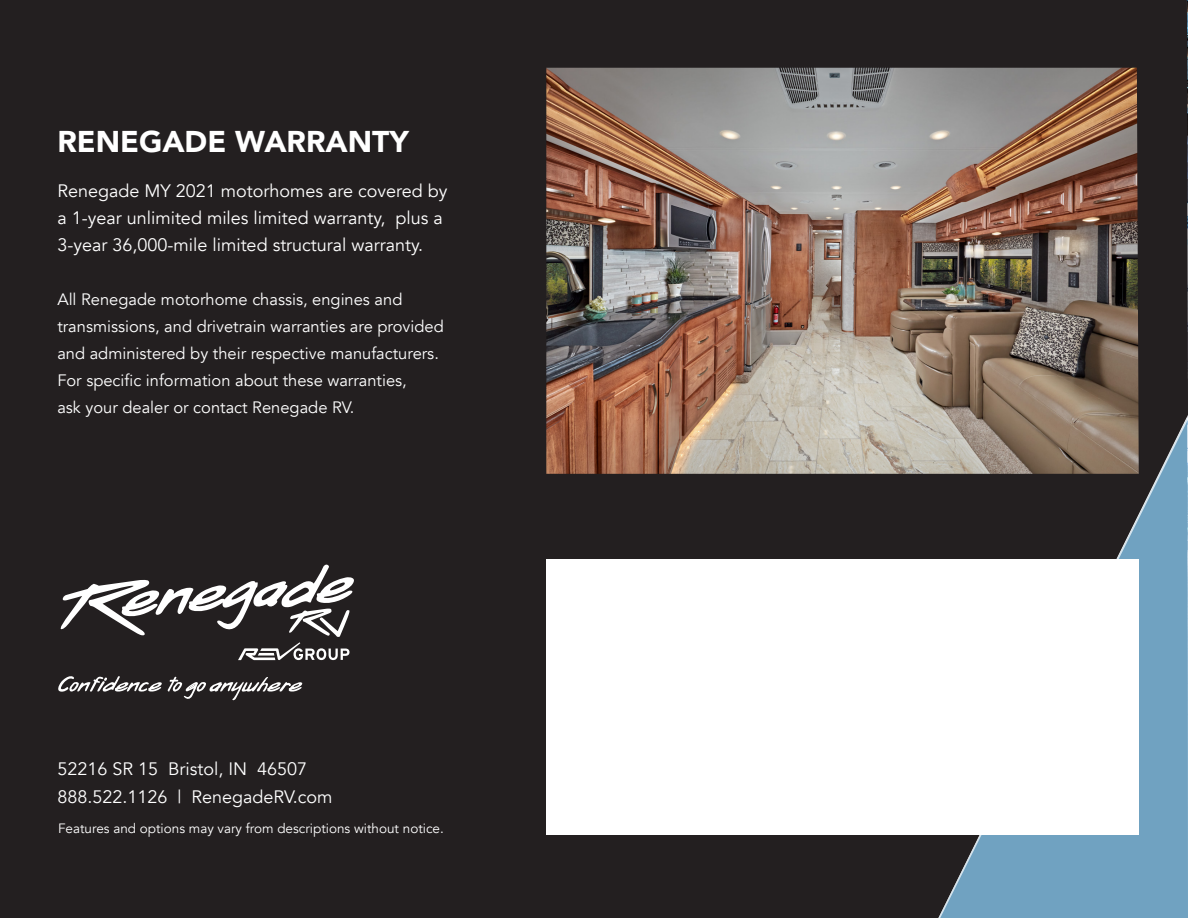
<style>
.page{position:relative;width:1188px;height:918px;background:#fff}
.page>*{position:absolute;margin:0;border:0;box-sizing:border-box;transform-origin:0 0}
.Headline_for_feature{font:900 30px "Avenir";color:#fff}
.t1{font:18px/27px "Avenir";color:#fff}
.t2{font:16.5px/27px "Avenir";color:#fff}
.t3{font:13.5px "Avenir";color:#fff}
</style>
<div class="page">
<div style="left:0;top:0;width:931px;height:918px;background:#231f20"></div>
<img style="left:546px;top:68px;width:385px;height:406px">
<svg style="left:57px;top:564px;width:300px;height:96px"></svg>
<svg style="left:58px;top:675px;width:245px;height:26px;background:#4d4a4b"></svg>
<img style="left:931px;top:0;width:257px;height:918px">
<div style="left:546px;top:559px;width:593px;height:276px;background:#fff"></div>
<p class="Headline_for_feature" style="left:57px;top:116px;width:353px">RENEGADE WARRANTY</p>
<p class="t1" style="left:57px;top:178px;width:392px">Renegade MY 2021 motorhomes are covered by a 1-year unlimited miles limited warranty, plus a<br>3-year 36,000-mile limited structural warranty.</p>
<p class="t2" style="left:57px;top:286px;width:388px">All Renegade motorhome chassis, engines and transmissions, and drivetrain warranties are provided and administered by their respective manufacturers.<br>For specific information about these warranties,<br>ask your dealer or contact Renegade RV.</p>
<p class="t1" style="left:57px;top:756px;width:251px">52216 SR 15 Bristol, IN 46507</p>
<p class="t1" style="left:57px;top:784px;width:277px">888.522.1126 | RenegadeRV.com</p>
<p class="t3" style="left:58px;top:820px;width:387px">Features and options may vary from descriptions without notice.</p>
</div>
